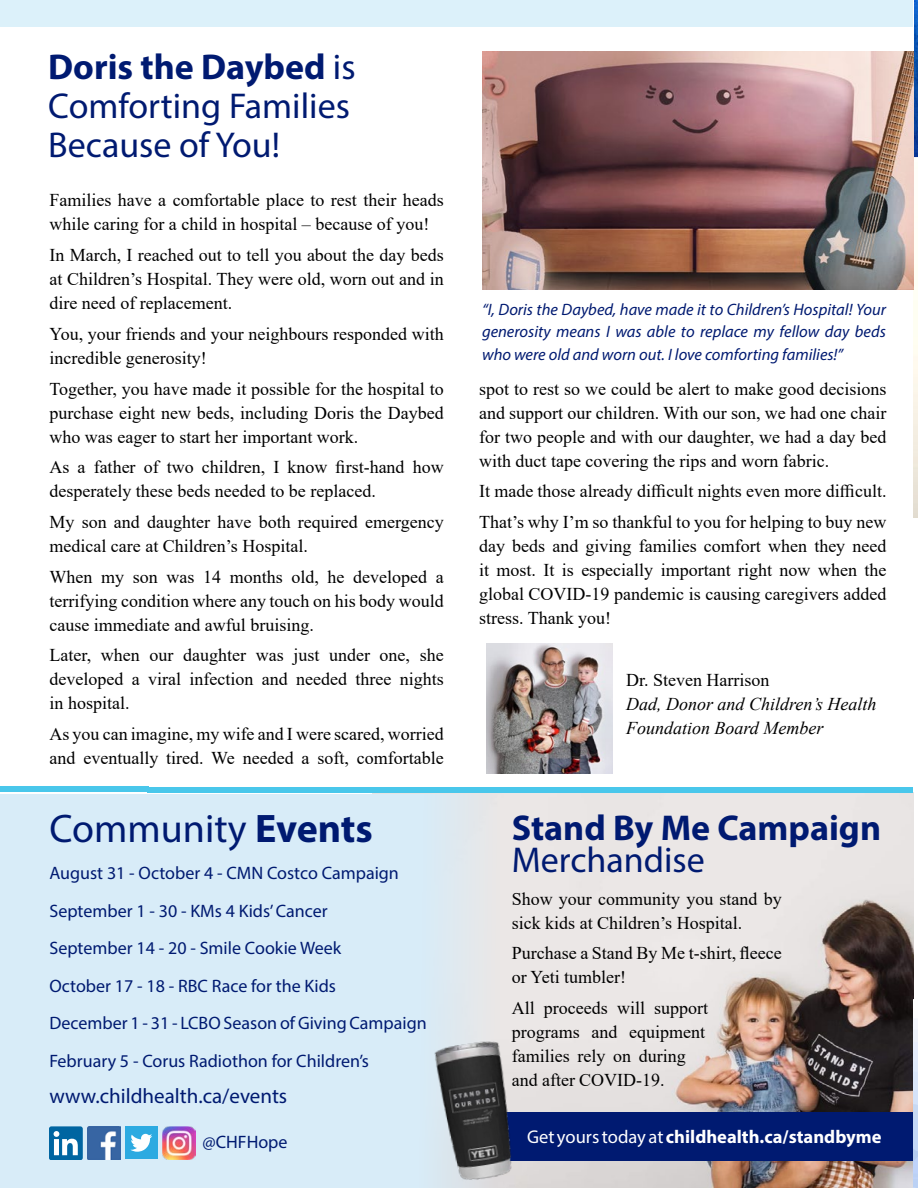
<style>
.page{position:relative;width:918px;height:1188px;background:#fff}
.page>*{position:absolute;margin:0;border:0;box-sizing:border-box;transform-origin:0 0}
.t1{font:39.9px "Myriad Pro";color:#001a71}
.t2{font:36px/39px "Myriad Pro";color:#001a71}
.t3{font:700 36px "Myriad Pro";color:#001a71}
.t4{font:21px "Myriad Pro";color:#001a71}
.t5{font:700 18.6px "Myriad Pro";color:#fff}
.t6{font:18px/24px "Times New Roman";color:#000}
.t7{font:18px/37.5px "Myriad Pro";color:#001a71}
.t8{font:italic 18px/24px "Times New Roman";color:#000}
.t9{font:italic 16.5px/22.5px "Myriad Pro";color:#001a71;text-align:justify}
.s1{font-weight:700}
.s2{font-weight:400}
</style>
<div class="page">
<img style="left:373px;top:792px;width:541px;height:396px">
<div style="left:0;top:0;width:918px;height:27px;background:#dcf1fa"></div>
<svg style="left:914px;top:1019px;width:4px;height:169px"></svg>
<div style="left:0;top:794px;width:499px;height:394px;background:#d8ecf8"></div>
<svg style="left:913px;top:0;width:5px;height:158px"></svg>
<div style="left:751px;top:787px;width:162px;height:5px;background:#49c7eb"></div>
<div style="left:600px;top:787px;width:151px;height:5px;background:#49c7eb"></div>
<div style="left:449px;top:787px;width:151px;height:5px;background:#49c7eb"></div>
<div style="left:299px;top:787px;width:151px;height:5px;background:#49c7eb"></div>
<div style="left:148px;top:787px;width:151px;height:5px;background:#49c7eb"></div>
<div style="left:0;top:787px;width:148px;height:5px;background:#49c7eb"></div>
<img style="left:482px;top:52px;width:431px;height:237px">
<div style="left:125px;top:1126px;width:33px;height:33px;background:#2caae1"></div>
<svg style="left:130px;top:1134px;width:22px;height:18px"></svg>
<img style="left:87px;top:1126px;width:33px;height:33px">
<img style="left:162px;top:1126px;width:33px;height:33px">
<svg style="left:50px;top:1126px;width:32px;height:33px"></svg>
<img style="left:487px;top:643px;width:126px;height:130px">
<div style="left:499px;top:1113px;width:414px;height:48px;background:#001a71"></div>
<img style="left:434px;top:1024px;width:108px;height:164px">
<h2 class="t2" style="left:48px;top:47px;width:309px"><span class="s1">Doris the Daybed</span> is<br>Comforting Families<br>Because of You!</h2>
<p class="t6" style="left:50px;top:188px;width:396px">Families have a comfortable place to rest their heads while caring for a child in hospital – because of you!</p>
<p class="t6" style="left:50px;top:242px;width:396px;text-align:justify">In March, I reached out to tell you about the day beds at Children’s Hospital. They were old, worn out and in dire need of replacement.</p>
<p class="t6" style="left:50px;top:321px;width:396px">You, your friends and your neighbours responded with incredible generosity!</p>
<p class="t6" style="left:50px;top:376px;width:396px;text-align:justify">Together, you have made it possible for the hospital to purchase eight new beds, including Doris the Daybed who was eager to start her important work.</p>
<p class="t6" style="left:50px;top:455px;width:396px">As a father of two children, I know first-hand how desperately these beds needed to be replaced.</p>
<p class="t6" style="left:50px;top:509px;width:396px">My son and daughter have both required emergency medical care at Children’s Hospital.</p>
<p class="t6" style="left:50px;top:564px;width:396px;text-align:justify">When my son was 14 months old, he developed a terrifying condition where any touch on his body would cause immediate and awful bruising.</p>
<p class="t6" style="left:50px;top:643px;width:396px;text-align:justify">Later, when our daughter was just under one, she developed a viral infection and needed three nights in hospital.</p>
<p class="t6" style="left:50px;top:722px;width:396px">As you can imagine, my wife and I were scared, worried and eventually tired. We needed a soft, comfortable</p>
<p class="t9" style="left:482px;top:298px;width:405px">“I, Doris the Daybed, have made it to Children’s Hospital! Your generosity means I was able to replace my fellow day beds who were old and worn out. I love comforting families!”</p>
<p class="t6" style="left:479px;top:376px;width:409px;text-align:justify">spot to rest so we could be alert to make good decisions and support our children. With our son, we had one chair for two people and with our daughter, we had a day bed with duct tape covering the rips and worn fabric.</p>
<p class="t6" style="left:479px;top:475px;width:409px;line-height:30.8px">It made those already difficult nights even more difficult.<br>That’s why I’m so thankful to you for helping to buy new</p>
<p class="t6" style="left:479px;top:534px;width:409px;text-align:justify">day beds and giving families comfort when they need it most. It is especially important right now when the global COVID-19 pandemic is causing caregivers added stress. Thank you!</p>
<p class="t6" style="left:626px;top:667px;width:145px">Dr. Steven Harrison</p>
<p class="t8" style="left:626px;top:691px;width:252px">Dad, Donor and Children’s Health<br>Foundation Board Member</p>
<h1 class="t1" style="left:50px;top:804px;width:325px">Community <span class="s1">Events</span></h1>
<h2 class="t3" style="left:512px;top:805px;width:371px">Stand By Me Campaign</h2>
<h2 class="t2" style="left:512px;top:840px;width:195px">Merchandise</h2>
<p class="t7" style="left:49px;top:854px;width:379px">August 31 - October 4 - CMN Costco Campaign September 1 - 30 - KMs 4 Kids’ Cancer<br>September 14 - 20 - Smile Cookie Week<br>October 17 - 18 - RBC Race for the Kids<br>December 1 - 31 - LCBO Season of Giving Campaign February 5 - Corus Radiothon for Children’s</p>
<p class="t4" style="left:49px;top:1083px;width:239px">www.childhealth.ca/events</p>
<p class="t6" style="left:512px;top:886px;width:272px">Show your community you stand by sick kids at Children’s Hospital.</p>
<p class="t6" style="left:512px;top:941px;width:272px">Purchase a Stand By Me t-shirt, fleece or Yeti tumbler!</p>
<p class="t6" style="left:512px;top:995px;width:198px">All proceeds will support programs and equipment families rely on during and after COVID-19.</p>
<p class="t7" style="left:202px;top:1123px;width:87px">@CHFHope</p>
<p class="t5" style="left:527px;top:1124px;width:356px"><span class="s2">Get yours today at</span> childhealth.ca/standbyme</p>
</div>
